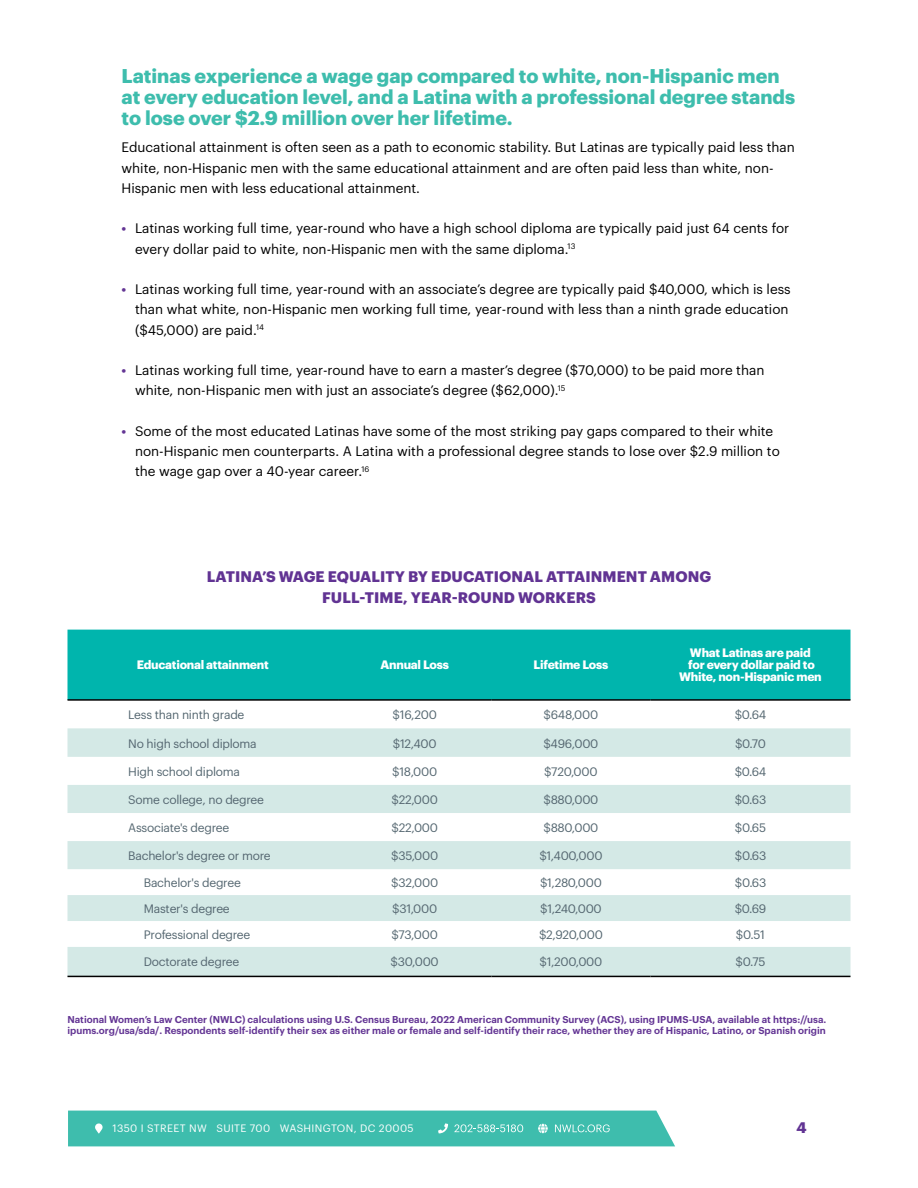
<style>
.page{position:relative;width:918px;height:1188px;background:#fff}
.page>*{position:absolute;margin:0;border:0;box-sizing:border-box;transform-origin:0 0}
.t1{font:700 19.5px/21px "Graphik";color:#3ebdad}
.t2{font:700 15px/21px "Graphik";letter-spacing:.005em;color:#613393;text-align:center}
.t3{font:13.5px/20.2px "Graphik";color:#000}
.t4{font:12px "Graphik";letter-spacing:-.02em;color:#546670}
.t5{font:700 12px/12px "Graphik";letter-spacing:-.02em;color:#fff;text-align:center}
.t6{font:10.5px "Graphik";letter-spacing:.035em;color:#fff}
.t7{font:600 9.75px/11.7px "Graphik";color:#633594}
.s1{font-weight:600;color:#633594}
</style>
<div class="page">
<div style="left:68px;top:1111px;width:607px;height:35px;background:#3ebdad"></div>
<div style="left:68px;top:630px;width:782px;height:69px;background:#00b5ad"></div>
<svg style="left:68px;top:728px;width:782px;height:248px;fill:#d4e9e6"></svg>
<hr style="left:68px;top:699px;width:270px;height:2px;background:#000">
<hr style="left:338px;top:699px;width:153px;height:2px;background:#000">
<hr style="left:491px;top:699px;width:159px;height:2px;background:#000">
<hr style="left:650px;top:699px;width:200px;height:2px;background:#000">
<hr style="left:68px;top:976px;width:270px;height:1px;background:#000">
<hr style="left:338px;top:976px;width:153px;height:1px;background:#000">
<hr style="left:491px;top:976px;width:159px;height:1px;background:#000">
<hr style="left:650px;top:976px;width:200px;height:1px;background:#000">
<h1 class="t1" style="left:122px;top:64px;width:675px">Latinas experience a wage gap compared to white, non-Hispanic men at every education level, and a Latina with a professional degree stands to lose over $2.9 million over her lifetime.</h1>
<p class="t3" style="left:122px;top:136px;width:675px">Educational attainment is often seen as a path to economic stability. But Latinas are typically paid less than white, non-Hispanic men with the same educational attainment and are often paid less than white, non-<br>Hispanic men with less educational attainment.</p>
<p class="t3" style="left:135px;top:217px;width:656px;text-indent:-14px"><span class="s1">•</span> Latinas working full time, year-round who have a high school diploma are typically paid just 64 cents for every dollar paid to white, non-Hispanic men with the same diploma.<sup>13</sup></p>
<p class="t3" style="left:135px;top:278px;width:657px;text-indent:-14px"><span class="s1">•</span> Latinas working full time, year-round with an associate’s degree are typically paid $40,000, which is less than what white, non-Hispanic men working full time, year-round with less than a ninth grade education ($45,000) are paid.<sup>14</sup></p>
<p class="t3" style="left:135px;top:359px;width:631px;text-indent:-14px"><span class="s1">•</span> Latinas working full time, year-round have to earn a master’s degree ($70,000) to be paid more than white, non-Hispanic men with just an associate’s degree ($62,000).<sup>15</sup></p>
<p class="t3" style="left:135px;top:420px;width:646px;text-indent:-14px"><span class="s1">•</span> Some of the most educated Latinas have some of the most striking pay gaps compared to their white non-Hispanic men counterparts. A Latina with a professional degree stands to lose over $2.9 million to the wage gap over a 40-year career.<sup>16</sup></p>
<p class="t2" style="left:207px;top:565px;width:506px">LATINA’S WAGE EQUALITY BY EDUCATIONAL ATTAINMENT AMONG<br>FULL-TIME, YEAR-ROUND WORKERS</p>
<p class="t5" style="left:137px;top:658px;width:134px">Educational attainment</p>
<p class="t5" style="left:380px;top:658px;width:70px">Annual Loss</p>
<p class="t5" style="left:534px;top:658px;width:76px">Lifetime Loss</p>
<p class="t5" style="left:679px;top:646px;width:144px">What Latinas are paid<br>for every dollar paid to<br>White, non-Hispanic men</p>
<p class="t4" style="left:128px;top:706px;width:118px">Less than ninth grade</p>
<p class="t4" style="left:393px;top:706px;width:46px">$16,200</p>
<p class="t4" style="left:544px;top:706px;width:56px">$648,000</p>
<p class="t4" style="left:735px;top:706px;width:33px">$0.64</p>
<p class="t4" style="left:128px;top:735px;width:130px">No high school diploma</p>
<p class="t4" style="left:393px;top:735px;width:45px">$12,400</p>
<p class="t4" style="left:543px;top:735px;width:56px">$496,000</p>
<p class="t4" style="left:735px;top:735px;width:32px">$0.70</p>
<p class="t4" style="left:128px;top:762px;width:113px">High school diploma</p>
<p class="t4" style="left:392px;top:762px;width:47px">$18,000</p>
<p class="t4" style="left:544px;top:762px;width:55px">$720,000</p>
<p class="t4" style="left:735px;top:762px;width:33px">$0.64</p>
<p class="t4" style="left:128px;top:790px;width:137px">Some college, no degree</p>
<p class="t4" style="left:391px;top:790px;width:48px">$22,000</p>
<p class="t4" style="left:543px;top:790px;width:56px">$880,000</p>
<p class="t4" style="left:735px;top:790px;width:33px">$0.63</p>
<p class="t4" style="left:128px;top:819px;width:102px">Associate's degree</p>
<p class="t4" style="left:391px;top:819px;width:48px">$22,000</p>
<p class="t4" style="left:543px;top:819px;width:56px">$880,000</p>
<p class="t4" style="left:735px;top:819px;width:33px">$0.65</p>
<p class="t4" style="left:128px;top:847px;width:144px">Bachelor's degree or more</p>
<p class="t4" style="left:391px;top:847px;width:49px">$35,000</p>
<p class="t4" style="left:539px;top:847px;width:65px">$1,400,000</p>
<p class="t4" style="left:735px;top:847px;width:33px">$0.63</p>
<p class="t4" style="left:144px;top:874px;width:98px">Bachelor's degree</p>
<p class="t4" style="left:391px;top:874px;width:49px">$32,000</p>
<p class="t4" style="left:540px;top:874px;width:63px">$1,280,000</p>
<p class="t4" style="left:735px;top:874px;width:33px">$0.63</p>
<p class="t4" style="left:144px;top:900px;width:87px">Master's degree</p>
<p class="t4" style="left:392px;top:900px;width:47px">$31,000</p>
<p class="t4" style="left:540px;top:900px;width:63px">$1,240,000</p>
<p class="t4" style="left:735px;top:900px;width:33px">$0.69</p>
<p class="t4" style="left:144px;top:925px;width:108px">Professional degree</p>
<p class="t4" style="left:392px;top:925px;width:48px">$73,000</p>
<p class="t4" style="left:539px;top:925px;width:65px">$2,920,000</p>
<p class="t4" style="left:736px;top:925px;width:31px">$0.51</p>
<p class="t4" style="left:144px;top:953px;width:97px">Doctorate degree</p>
<p class="t4" style="left:391px;top:953px;width:50px">$30,000</p>
<p class="t4" style="left:539px;top:953px;width:64px">$1,200,000</p>
<p class="t4" style="left:735px;top:953px;width:32px">$0.75</p>
<p class="t7" style="left:68px;top:1013px;width:760px">National Women’s Law Center (NWLC) calculations using U.S. Census Bureau, 2022 American Community Survey (ACS), using IPUMS-USA, available at https://usa. ipums.org/usa/sda/. Respondents self-identify their sex as either male or female and self-identify their race, whether they are of Hispanic, Latino, or Spanish origin</p>
<p class="t6" style="left:113px;top:1120px;width:303px">1350 I STREET NW SUITE 700 WASHINGTON, DC 20005</p>
<p class="t2" style="left:797px;top:1115px;width:12px">4</p>
</div>
